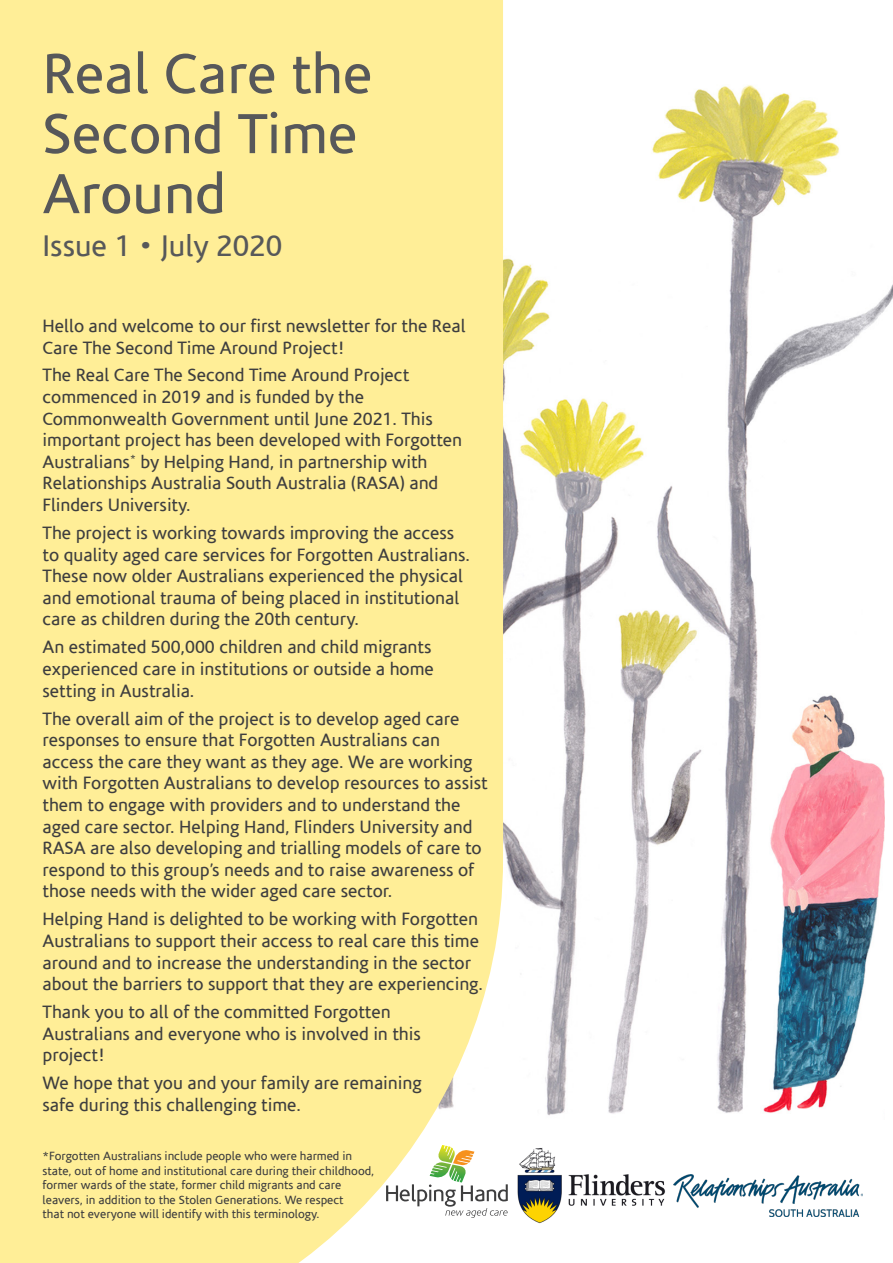
<style>
.page{position:relative;width:893px;height:1263px;background:#fff}
.page>*{position:absolute;margin:0;border:0;box-sizing:border-box;transform-origin:0 0}
.t1{font:57px/60px "Corisande";color:#57585a}
.t2{font:30px "Corisande";color:#57585a}
.t3{font:18px/21.6px "Corisande";color:#3e3e3f}
.t4{font:12px/14.4px "Corisande";color:#3e3e3f}
</style>
<div class="page">
<img style="left:503px;top:85px;width:390px;height:1031px">
<div style="left:885px;top:764px;width:8px;height:372px;background:#fff"></div>
<div style="left:0;top:0;width:503px;height:1263px;background:#ffee97"></div>
<img style="left:673px;top:1174px;width:190px;height:42px">
<img style="left:517px;top:1148px;width:148px;height:76px">
<svg style="left:386px;top:1145px;width:122px;height:73px"></svg>
<p class="t1" style="left:43px;top:45px;width:331px">Real Care the<br>Second Time<br>Around</p>
<p class="t2" style="left:43px;top:228px;width:241px">Issue 1 • July 2020</p>
<p class="t3" style="left:43px;top:315px;width:425px">Hello and welcome to our first newsletter for the Real<br>Care The Second Time Around Project!</p>
<p class="t3" style="left:43px;top:365px;width:421px">The Real Care The Second Time Around Project commenced in 2019 and is funded by the Commonwealth Government until June 2021. This important project has been developed with Forgotten Australians<sup>*</sup> by Helping Hand, in partnership with Relationships Australia South Australia (RASA) and Flinders University.</p>
<p class="t3" style="left:43px;top:522px;width:429px">The project is working towards improving the access to quality aged care services for Forgotten Australians.<br>These now older Australians experienced the physical and emotional trauma of being placed in institutional care as children during the 20th century.</p>
<p class="t3" style="left:43px;top:637px;width:393px">An estimated 500,000 children and child migrants experienced care in institutions or outside a home setting in Australia.</p>
<p class="t3" style="left:43px;top:708px;width:447px">The overall aim of the project is to develop aged care responses to ensure that Forgotten Australians can access the care they want as they age. We are working with Forgotten Australians to develop resources to assist them to engage with providers and to understand the aged care sector. Helping Hand, Flinders University and RASA are also developing and trialling models of care to respond to this group’s needs and to raise awareness of those needs with the wider aged care sector.</p>
<p class="t3" style="left:43px;top:909px;width:442px">Helping Hand is delighted to be working with Forgotten Australians to support their access to real care this time around and to increase the understanding in the sector about the barriers to support that they are experiencing.</p>
<p class="t3" style="left:43px;top:1002px;width:380px">Thank you to all of the committed Forgotten<br>Australians and everyone who is involved in this project!</p>
<p class="t3" style="left:43px;top:1073px;width:381px">We hope that you and your family are remaining safe during this challenging time.</p>
<p class="t4" style="left:43px;top:1149px;width:333px">*Forgotten Australians include people who were harmed in state, out of home and institutional care during their childhood, former wards of the state, former child migrants and care leavers, in addition to the Stolen Generations. We respect<br>that not everyone will identify with this terminology.</p>
</div>
